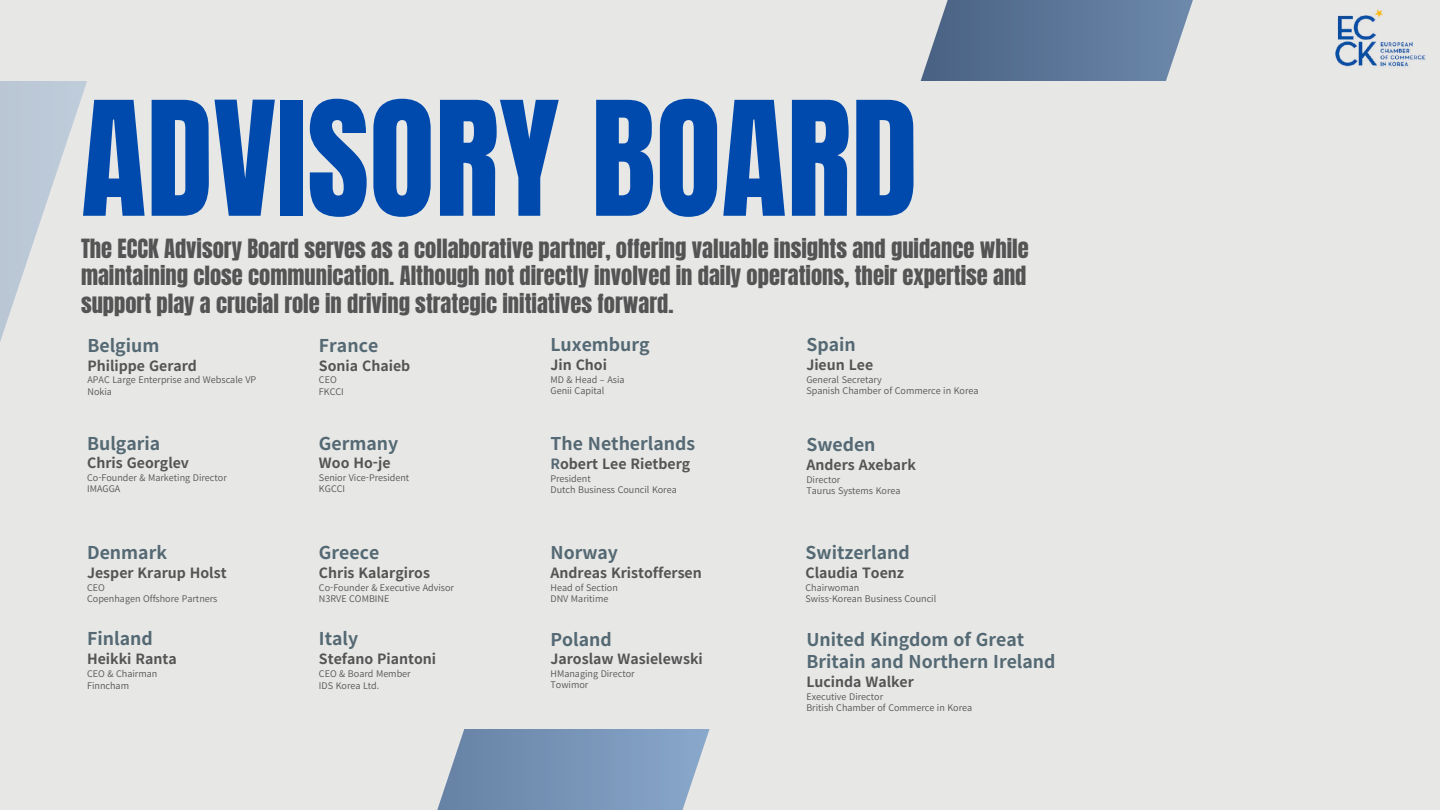
<style>
.page{position:relative;width:1440px;height:810px;background:#e7e7e6}
.page>*{position:absolute;margin:0;border:0;box-sizing:border-box;transform-origin:0 0}
.t1{font:135px "Anton";color:#004aad}
.t2{font:22.5px/27.8px "Anton";color:#545454;text-align:justify}
.t3{font:700 17.6px/22.5px "Source Han Sans KR";color:#546973}
.t4{font:700 14.1px "Source Han Sans KR";color:#545454}
.t5{font:9.1px/11.2px "Source Han Sans KR";color:#545454}
.s1{color:#546973}
</style>
<div class="page">
<svg style="left:921px;top:0;width:272px;height:81px;background:#68809f"></svg>
<svg style="left:437px;top:729px;width:273px;height:81px;background:#829cbc"></svg>
<svg style="left:0;top:81px;width:87px;height:261px"></svg>
<img style="left:1335px;top:9px;width:91px;height:58px">
<h1 class="t1" style="left:81px;top:62px;width:838px">ADVISORY BOARD</h1>
<p class="t2" style="left:81px;top:235px;width:949px">The ECCK Advisory Board serves as a collaborative partner, offering valuable insights and guidance while maintaining close communication. Although not directly involved in daily operations, their expertise and support play a crucial role in driving strategic initiatives forward.</p>
<h3 class="t3" style="left:87px;top:333px;width:73px">Belgium</h3>
<h3 class="t4" style="left:87px;top:354px;width:111px">Philippe Gerard</h3>
<p class="t5" style="left:87px;top:374px;width:170px">APAC Large Enterprise and Webscale VP<br>Nokia</p>
<h3 class="t3" style="left:87px;top:431px;width:75px">Bulgaria</h3>
<h3 class="t4" style="left:87px;top:452px;width:103px">Chris Georglev</h3>
<p class="t5" style="left:87px;top:472px;width:141px">Co-Founder &amp; Marketing Director<br>IMAGGA</p>
<h3 class="t3" style="left:87px;top:540px;width:81px">Denmark</h3>
<h3 class="t4" style="left:87px;top:562px;width:141px">Jesper Krarup Holst</h3>
<p class="t5" style="left:87px;top:581px;width:132px;line-height:11.7px">CEO<br>Copenhagen Offshore Partners</p>
<h3 class="t3" style="left:87px;top:627px;width:67px">Finland</h3>
<h3 class="t4" style="left:87px;top:648px;width:91px">Heikki Ranta</h3>
<p class="t5" style="left:87px;top:667px;width:72px;line-height:11.7px">CEO &amp; Chairman<br>Finncham</p>
<h3 class="t3" style="left:319px;top:333px;width:61px">France</h3>
<h3 class="t4" style="left:319px;top:354px;width:93px">Sonia Chaieb</h3>
<p class="t5" style="left:319px;top:374px;width:26px;line-height:11.7px">CEO<br>FKCCI</p>
<h3 class="t3" style="left:319px;top:431px;width:81px">Germany</h3>
<h3 class="t4" style="left:319px;top:452px;width:73px">Woo Ho-je</h3>
<p class="t5" style="left:319px;top:472px;width:92px">Senior Vice-President<br>KGCCI</p>
<h3 class="t3" style="left:319px;top:540px;width:62px">Greece</h3>
<h3 class="t4" style="left:319px;top:562px;width:113px">Chris Kalargiros</h3>
<p class="t5" style="left:319px;top:581px;width:137px;line-height:11.7px">Co-Founder &amp; Executive Advisor<br>N3RVE COMBINE</p>
<h3 class="t3" style="left:319px;top:627px;width:41px">Italy</h3>
<h3 class="t4" style="left:319px;top:648px;width:119px">Stefano Piantoni</h3>
<p class="t5" style="left:319px;top:667px;width:93px;line-height:11.7px">CEO &amp; Board Member<br>IDS Korea Ltd.</p>
<h3 class="t3" style="left:550px;top:333px;width:101px">Luxemburg</h3>
<h3 class="t4" style="left:550px;top:354px;width:58px">Jin Choi</h3>
<p class="t5" style="left:550px;top:373px;width:76px">MD &amp; Head – Asia<br>Genii Capital</p>
<h3 class="t3" style="left:550px;top:432px;width:146px">The Netherlands</h3>
<h3 class="t4" style="left:550px;top:453px;width:141px"><span class="s1">R</span>obert Lee Rietberg</h3>
<p class="t5" style="left:550px;top:472px;width:128px">President<br>Dutch Business Council Korea</p>
<h3 class="t3" style="left:550px;top:541px;width:69px">Norway</h3>
<h3 class="t4" style="left:550px;top:562px;width:153px">Andreas Kristoffersen</h3>
<p class="t5" style="left:550px;top:581px;width:69px">Head of Section<br>DNV Maritime</p>
<h3 class="t3" style="left:550px;top:627px;width:63px">Poland</h3>
<h3 class="t4" style="left:550px;top:648px;width:154px">Jaroslaw Wasielewski</h3>
<p class="t5" style="left:550px;top:668px;width:86px">HManaging Director<br>Towimor</p>
<h3 class="t3" style="left:806px;top:333px;width:51px">Spain</h3>
<h3 class="t4" style="left:806px;top:354px;width:68px">Jieun Lee</h3>
<p class="t5" style="left:806px;top:373px;width:174px">General Secretary<br>Spanish Chamber of Commerce in Korea</p>
<h3 class="t3" style="left:806px;top:433px;width:71px">Sweden</h3>
<h3 class="t4" style="left:806px;top:454px;width:111px">Anders Axebark</h3>
<p class="t5" style="left:806px;top:473px;width:96px">Director<br>Taurus Systems Korea</p>
<h3 class="t3" style="left:806px;top:541px;width:106px">Switzerland</h3>
<h3 class="t4" style="left:806px;top:562px;width:100px">Claudia Toenz</h3>
<p class="t5" style="left:806px;top:581px;width:132px">Chairwoman<br>Swiss-Korean Business Council</p>
<h3 class="t3" style="left:806px;top:627px;width:251px">United Kingdom of Great<br>Britain and Northern Ireland</h3>
<h3 class="t4" style="left:806px;top:671px;width:109px">Lucinda Walker</h3>
<p class="t5" style="left:806px;top:690px;width:167px">Executive Director<br>British Chamber of Commerce in Korea</p>
</div>
